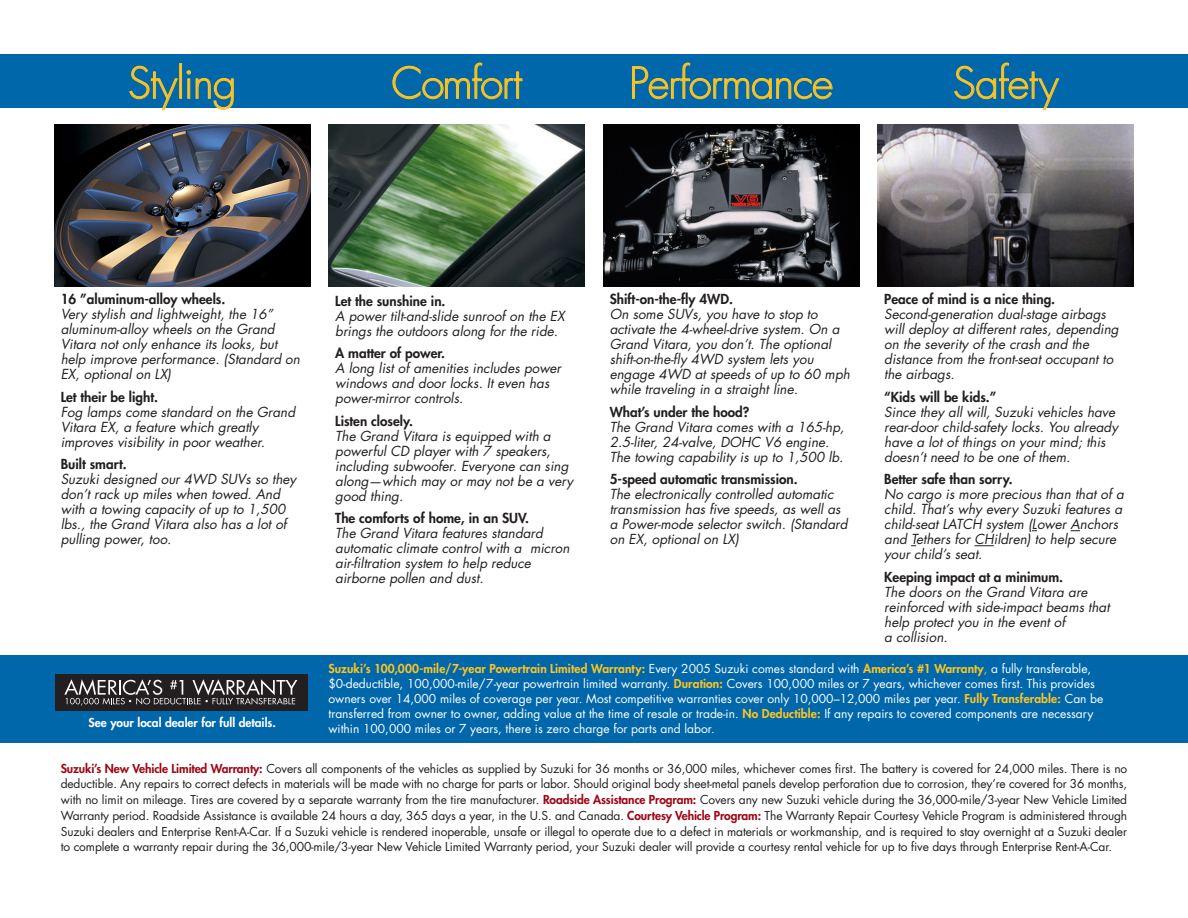
<style>
.page{position:relative;width:1188px;height:918px;background:#fff}
.page>*{position:absolute;margin:0;border:0;box-sizing:border-box;transform-origin:0 0}
.t1{font:300 42px "Futura Std";letter-spacing:-.02em;color:#fec422}
.t2{font:italic 13.5px/15px "Futura Std";color:#231f20}
.t3{font:800 13.5px "Futura Std";color:#231f20}
.t4{font:12px/15.8px "Futura Std";letter-spacing:-.01em;color:#231f20;text-align:justify}
.t5{font:12px/15px "Futura Std";color:#fff}
.t6{font:800 12px "Futura Std";color:#fff}
.s1{font-weight:800;color:#fec422}
.s2{color:#fec422}
.s3{font-weight:800;color:#9d0716}
</style>
<div class="page">
<div style="left:0;top:54px;width:1188px;height:54px;background:#0067aa"></div>
<svg style="left:129px;top:65px;width:49px;height:45px"></svg>
<div style="left:179px;top:63px;width:3px;height:36px;border:1px solid #fec422"></div>
<svg style="left:187px;top:70px;width:47px;height:40px"></svg>
<svg style="left:392px;top:62px;width:131px;height:37px"></svg>
<svg style="left:632px;top:62px;width:201px;height:37px"></svg>
<svg style="left:954px;top:62px;width:106px;height:48px"></svg>
<svg style="left:975px;top:545px;width:19px;height:1px"></svg>
<img style="left:54px;top:124px;width:256px;height:162px">
<img style="left:603px;top:124px;width:257px;height:162px">
<img style="left:328px;top:124px;width:257px;height:162px">
<img style="left:878px;top:124px;width:256px;height:162px">
<div style="left:0;top:655px;width:1188px;height:88px;background:#0067aa"></div>
<div style="left:56px;top:674px;width:252px;height:36px;background:#231f20"></div>
<svg style="left:64px;top:679px;width:233px;height:27px"></svg>
<h1 class="t1" style="left:128px;top:58px;width:110px">Styling</h1>
<h1 class="t1" style="left:391px;top:58px;width:132px">Comfort</h1>
<h1 class="t1" style="left:629px;top:58px;width:206px">Performance</h1>
<h1 class="t1" style="left:953px;top:58px;width:107px">Safety</h1>
<p class="t3" style="left:61px;top:291px;width:166px">16 ”aluminum-alloy wheels.</p>
<p class="t2" style="left:61px;top:307px;width:241px">Very stylish and lightweight, the 16” aluminum-alloy wheels on the Grand Vitara not only enhance its looks, but help improve performance. (Standard on EX, optional on LX)</p>
<p class="t3" style="left:61px;top:388px;width:99px">Let their be light.</p>
<p class="t2" style="left:61px;top:405px;width:236px">Fog lamps come standard on the Grand<br>Vitara EX, a feature which greatly improves visibility in poor weather.</p>
<p class="t3" style="left:61px;top:456px;width:68px">Built smart.</p>
<p class="t2" style="left:61px;top:472px;width:237px">Suzuki designed our 4WD SUVs so they don’t rack up miles when towed. And with a towing capacity of up to 1,500 lbs., the Grand Vitara also has a lot of pulling power, too.</p>
<p class="t6" style="left:89px;top:715px;width:189px">See your local dealer for full details.</p>
<p class="t3" style="left:335px;top:292px;width:112px">Let the sunshine in.</p>
<p class="t2" style="left:335px;top:309px;width:231px">A power tilt-and-slide sunroof on the EX brings the outdoors along for the ride.</p>
<p class="t3" style="left:335px;top:345px;width:111px">A matter of power.</p>
<p class="t2" style="left:335px;top:361px;width:227px">A long list of amenities includes power windows and door locks. It even has power-mirror controls.</p>
<p class="t3" style="left:335px;top:412px;width:79px">Listen closely.</p>
<p class="t2" style="left:335px;top:429px;width:239px">The Grand Vitara is equipped with a powerful CD player with 7 speakers, including subwoofer. Everyone can sing along—which may or may not be a very good thing.</p>
<p class="t3" style="left:335px;top:510px;width:195px">The comforts of home, in an SUV.</p>
<p class="t2" style="left:335px;top:526px;width:236px">The Grand Vitara features standard automatic climate control with a micron air-filtration system to help reduce airborne pollen and dust.</p>
<p class="t3" style="left:610px;top:291px;width:125px">Shift-on-the-fly 4WD.</p>
<p class="t2" style="left:610px;top:307px;width:242px">On some SUVs, you have to stop to activate the 4-wheel-drive system. On a Grand Vitara, you don’t. The optional shift-on-the-fly 4WD system lets you engage 4WD at speeds of up to 60 mph while traveling in a straight line.</p>
<p class="t3" style="left:610px;top:403px;width:141px">What’s under the hood?</p>
<p class="t2" style="left:610px;top:420px;width:236px">The Grand Vitara comes with a 165-hp,<br>2.5-liter, 24-valve, DOHC V6 engine.<br>The towing capability is up to 1,500 lb.</p>
<p class="t3" style="left:610px;top:471px;width:190px">5-speed automatic transmission.</p>
<p class="t2" style="left:610px;top:487px;width:239px">The electronically controlled automatic transmission has five speeds, as well as a Power-mode selector switch. (Standard on EX, optional on LX)</p>
<p class="t3" style="left:884px;top:291px;width:172px">Peace of mind is a nice thing.</p>
<p class="t2" style="left:884px;top:307px;width:236px">Second-generation dual-stage airbags will deploy at different rates, depending on the severity of the crash and the distance from the front-seat occupant to the airbags.</p>
<p class="t3" style="left:884px;top:388px;width:114px">“Kids will be kids.”</p>
<p class="t2" style="left:884px;top:405px;width:235px">Since they all will, Suzuki vehicles have rear-door child-safety locks. You already have a lot of things on your mind; this doesn’t need to be one of them.</p>
<p class="t3" style="left:884px;top:471px;width:130px">Better safe than sorry.</p>
<p class="t2" style="left:884px;top:487px;width:241px">No cargo is more precious than that of a child. That’s why every Suzuki features a child-seat LATCH system (Lower Anchors and Tethers for CHildren) to help secure your child’s seat.</p>
<p class="t3" style="left:884px;top:568px;width:180px">Keeping impact at a minimum.</p>
<p class="t2" style="left:884px;top:585px;width:227px">The doors on the Grand Vitara are reinforced with side-impact beams that help protect you in the event of<br>a collision.</p>
<p class="t5" style="left:328px;top:661px;width:776px"><span class="s1">Suzuki’s 100,000-mile/7-year Powertrain Limited Warranty:</span> Every 2005 Suzuki comes standard with <span class="s1">America’s #1 Warranty</span><span class="s2">,</span> a fully transferable, $0-deductible, 100,000-mile/7-year powertrain limited warranty. <span class="s1">Duration:</span> Covers 100,000 miles or 7 years, whichever comes first. This provides owners over 14,000 miles of coverage per year. Most competitive warranties cover only 10,000–12,000 miles per year. <span class="s1">Fully Transferable:</span> Can be transferred from owner to owner, adding value at the time of resale or trade-in. <span class="s1">No Deductible:</span> If any repairs to covered components are necessary within 100,000 miles or 7 years, there is zero charge for parts and labor.</p>
<p class="t4" style="left:61px;top:760px;width:1068px"><span class="s3">Suzuki’s New Vehicle Limited Warranty:</span> Covers all components of the vehicles as supplied by Suzuki for 36 months or 36,000 miles, whichever comes first. The battery is covered for 24,000 miles. There is no deductible. Any repairs to correct defects in materials will be made with no charge for parts or labor. Should original body sheet-metal panels develop perforation due to corrosion, they’re covered for 36 months, with no limit on mileage. Tires are covered by a separate warranty from the tire manufacturer. <span class="s3">Roadside Assistance Program:</span> Covers any new Suzuki vehicle during the 36,000-mile/3-year New Vehicle Limited Warranty period. Roadside Assistance is available 24 hours a day, 365 days a year, in the U.S. and Canada. <span class="s3">Courtesy Vehicle Program:</span> The Warranty Repair Courtesy Vehicle Program is administered through Suzuki dealers and Enterprise Rent-A-Car. If a Suzuki vehicle is rendered inoperable, unsafe or illegal to operate due to a defect in materials or workmanship, and is required to stay overnight at a Suzuki dealer to complete a warranty repair during the 36,000-mile/3-year New Vehicle Limited Warranty period, your Suzuki dealer will provide a courtesy rental vehicle for up to five days through Enterprise Rent-A-Car.</p>
</div>
